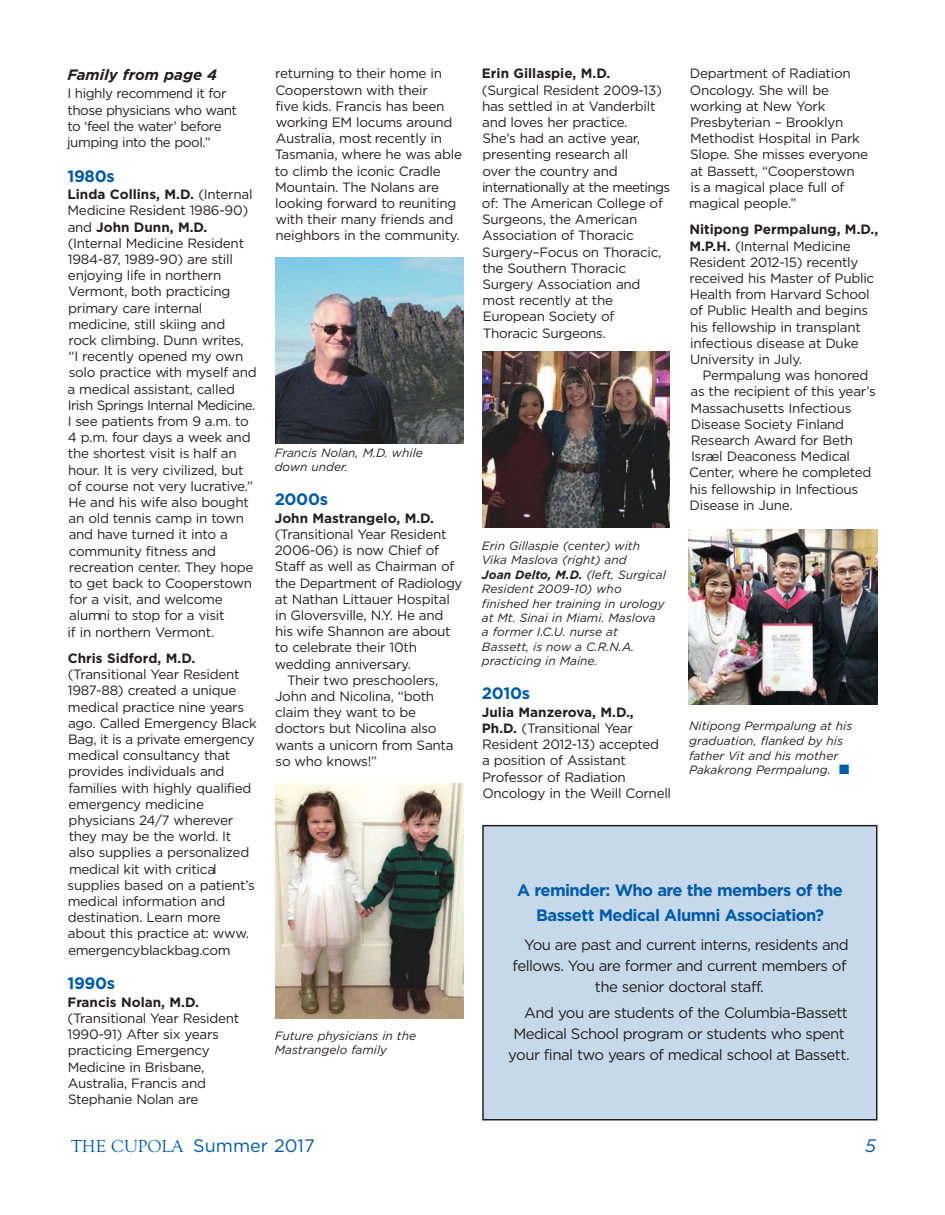
<style>
.page{position:relative;width:945px;height:1215px;background:#fff}
.page>*{position:absolute;margin:0;border:0;box-sizing:border-box;transform-origin:0 0}
.t1{font:18px "Gotham";color:#015ba9}
.t2{font:italic 18px "Gotham";color:#015ba9}
.t3{font:700 16.5px/25.5px "Gotham";letter-spacing:-.035em;color:#015ba9;text-align:center}
.t4{font:15px "Gotham";letter-spacing:-.035em;color:#231f20}
.t5{font:italic 700 15px "Gotham";color:#231f20}
.t6{font:13.5px/16.2px "Gotham";letter-spacing:-.02em;color:#231f20}
.t7{font:700 13.5px "Gotham";color:#231f20}
.t8{font:italic 12px/14.4px "Gotham";color:#231f20}
.s1{font-weight:700}
.s2{color:#015ba9}
.s3{font-family:"Goudy Old Style T"}
</style>
<div class="page">
<img style="left:276px;top:783px;width:188px;height:235px">
<img style="left:482px;top:352px;width:188px;height:175px">
<img style="left:688px;top:530px;width:190px;height:175px">
<div style="left:483px;top:826px;width:394px;height:294px;background:#c6d9ea"></div>
<div style="left:482px;top:825px;width:396px;height:295px;border:2px solid #231f20"></div>
<img style="left:276px;top:258px;width:188px;height:185px">
<p class="t5" style="left:67px;top:69px;width:151px">Family from page 4</p>
<p class="t6" style="left:67px;top:87px;width:171px">I highly recommend it for those physicians who want to ‘feel the water’ before jumping into the pool.”</p>
<p class="t3" style="left:68px;top:165px;width:49px">1980s</p>
<p class="t6" style="left:68px;top:187px;width:191px"><span class="s1">Linda Collins, M.D.</span> (Internal<br>Medicine Resident 1986-90) and <span class="s1">John Dunn, M.D. </span>(Internal Medicine Resident<br>1984-87, 1989-90) are still enjoying life in northern<br>Vermont, both practicing primary care internal medicine, still skiing and<br>rock climbing. Dunn writes,<br>“I recently opened my own solo practice with myself and a medical assistant, called<br>Irish Springs Internal Medicine.<br>I see patients from 9 a.m. to<br>4 p.m. four days a week and the shortest visit is half an hour. It is very civilized, but of course not very lucrative.”<br>He and his wife also bought an old tennis camp in town and have turned it into a community fitness and recreation center. They hope to get back to Cooperstown for a visit, and welcome alumni to stop for a visit<br>if in northern Vermont.</p>
<p class="t7" style="left:68px;top:654px;width:129px">Chris Sidford, M.D.</p>
<p class="t6" style="left:68px;top:668px;width:191px">(Transitional Year Resident<br>1987-88) created a unique medical practice nine years ago. Called Emergency Black<br>Bag, it is a private emergency medical consultancy that provides individuals and families with highly qualified emergency medicine physicians 24/7 wherever they may be the world. It also supplies a personalized medical kit with critical supplies based on a patient’s medical information and destination. Learn more about this practice at: www. emergencyblackbag.com</p>
<p class="t3" style="left:68px;top:972px;width:49px">1990s</p>
<p class="t7" style="left:68px;top:997px;width:133px">Francis Nolan, M.D.</p>
<p class="t6" style="left:68px;top:1011px;width:173px">(Transitional Year Resident<br>1990-91) After six years practicing Emergency<br>Medicine in Brisbane,<br>Australia, Francis and<br>Stephanie Nolan are</p>
<p class="t6" style="left:275px;top:67px;width:189px">returning to their home in<br>Cooperstown with their<br>five kids. Francis has been working EM locums around<br>Australia, most recently in<br>Tasmania, where he was able to climb the iconic Cradle<br>Mountain. The Nolans are looking forward to reuniting with their many friends and neighbors in the community.</p>
<p class="t8" style="left:275px;top:446px;width:150px">Francis Nolan, M.D. while down under.</p>
<p class="t3" style="left:275px;top:488px;width:55px">2000s</p>
<p class="t7" style="left:275px;top:513px;width:161px">John Mastrangelo, M.D.</p>
<p class="t6" style="left:275px;top:527px;width:173px">(Transitional Year Resident</p>
<p class="t6" style="left:275px;top:544px;width:166px">2006-06) is now Chief of</p>
<p class="t6" style="left:275px;top:560px;width:181px">Staff as well as Chairman of</p>
<p class="t6" style="left:275px;top:576px;width:189px">the Department of Radiology</p>
<p class="t6" style="left:275px;top:592px;width:176px">at Nathan Littauer Hospital</p>
<p class="t6" style="left:275px;top:608px;width:170px">in Gloversville, N.Y. He and</p>
<p class="t6" style="left:275px;top:625px;width:177px">his wife Shannon are about</p>
<p class="t6" style="left:275px;top:641px;width:144px">to celebrate their 10th</p>
<p class="t6" style="left:275px;top:657px;width:138px">wedding anniversary.</p>
<p class="t6" style="left:287px;top:673px;width:153px">Their two preschoolers,</p>
<p class="t6" style="left:275px;top:689px;width:161px">John and Nicolina, “both</p>
<p class="t6" style="left:275px;top:706px;width:142px">claim they want to be</p>
<p class="t6" style="left:275px;top:722px;width:163px">doctors but Nicolina also</p>
<p class="t6" style="left:275px;top:738px;width:180px">wants a unicorn from Santa</p>
<p class="t6" style="left:276px;top:754px;width:103px">so who knows!”</p>
<p class="t8" style="left:275px;top:1030px;width:143px">Future physicians in the<br>Mastrangelo family</p>
<p class="t7" style="left:482px;top:69px;width:130px">Erin Gillaspie, M.D.</p>
<p class="t6" style="left:482px;top:83px;width:190px">(Surgical Resident 2009-13) has settled in at Vanderbilt and loves her practice.<br>She’s had an active year, presenting research all<br>over the country and internationally at the meetings of: The American College of<br>Surgeons, the American<br>Association of Thoracic<br>Surgery–Focus on Thoracic, the Southern Thoracic<br>Surgery Association and most recently at the<br>European Society of<br>Thoracic Surgeons.</p>
<p class="t8" style="left:482px;top:540px;width:185px">Erin Gillaspie (center) with<br>Vika Maslova (right) and<br><span class="s1">Joan Delto, M.D.</span> (left, Surgical<br>Resident 2009-10) who finished her training in urology at Mt. Sinai in Miami. Maslova<br>a former I.C.U. nurse at<br>Bassett, is now a C.R.N.A. practicing in Maine.</p>
<p class="t3" style="left:482px;top:682px;width:50px">2010s</p>
<p class="t6" style="left:482px;top:705px;width:191px"><span class="s1">Julia Manzerova, M.D.,<br>Ph.D.</span> (Transitional Year<br>Resident 2012-13) accepted<br>a position of Assistant<br>Professor of Radiation<br>Oncology in the Weill Cornell</p>
<p class="t6" style="left:689px;top:67px;width:180px">Department of Radiation<br>Oncology. She will be working at New York<br>Presbyterian – Brooklyn<br>Methodist Hospital in Park<br>Slope. She misses everyone at Bassett, “Cooperstown<br>is a magical place full of magical people.”</p>
<p class="t6" style="left:689px;top:223px;width:190px"><span class="s1">Nitipong Permpalung, M.D.,<br>M.P.H.</span> (Internal Medicine<br>Resident 2012-15) recently received his Master of Public<br>Health from Harvard School of Public Health and begins his fellowship in transplant infectious disease at Duke<br>University in July.</p>
<p class="t6" style="left:689px;top:368px;width:188px;text-indent:13px">Permpalung was honored as the recipient of this year’s<br>Massachusetts Infectious<br>Disease Society Finland<br>Research Award for Beth<br>Israel Deaconess Medical<br>Center, where he completed his fellowship in Infectious<br>Disease in June.</p>
<p class="t8" style="left:689px;top:720px;width:165px">Nitipong Permpalung at his graduation, flanked by his father Vit and his mother<br>Pakakrong Permpalung. <span class="s2">■</span></p>
<p class="t3" style="left:517px;top:878px;width:327px">A reminder: Who are the members of the<br>Bassett Medical Alumni Association?</p>
<p class="t4" style="left:524px;top:940px;width:326px">You are past and current interns, residents and</p>
<p class="t4" style="left:513px;top:961px;width:335px">fellows. You are former and current members of</p>
<p class="t4" style="left:595px;top:982px;width:170px">the senior doctoral staff.</p>
<p class="t4" style="left:524px;top:1008px;width:325px">And you are students of the Columbia-Bassett</p>
<p class="t4" style="left:513px;top:1029px;width:333px">Medical School program or students who spent</p>
<p class="t4" style="left:508px;top:1050px;width:343px">your final two years of medical school at Bassett.</p>
<h1 class="t1" style="left:71px;top:1139px;width:245px"><span class="s3">THE CUPOLA</span> Summer 2017</h1>
<h1 class="t2" style="left:865px;top:1139px;width:12px">5</h1>
</div>
